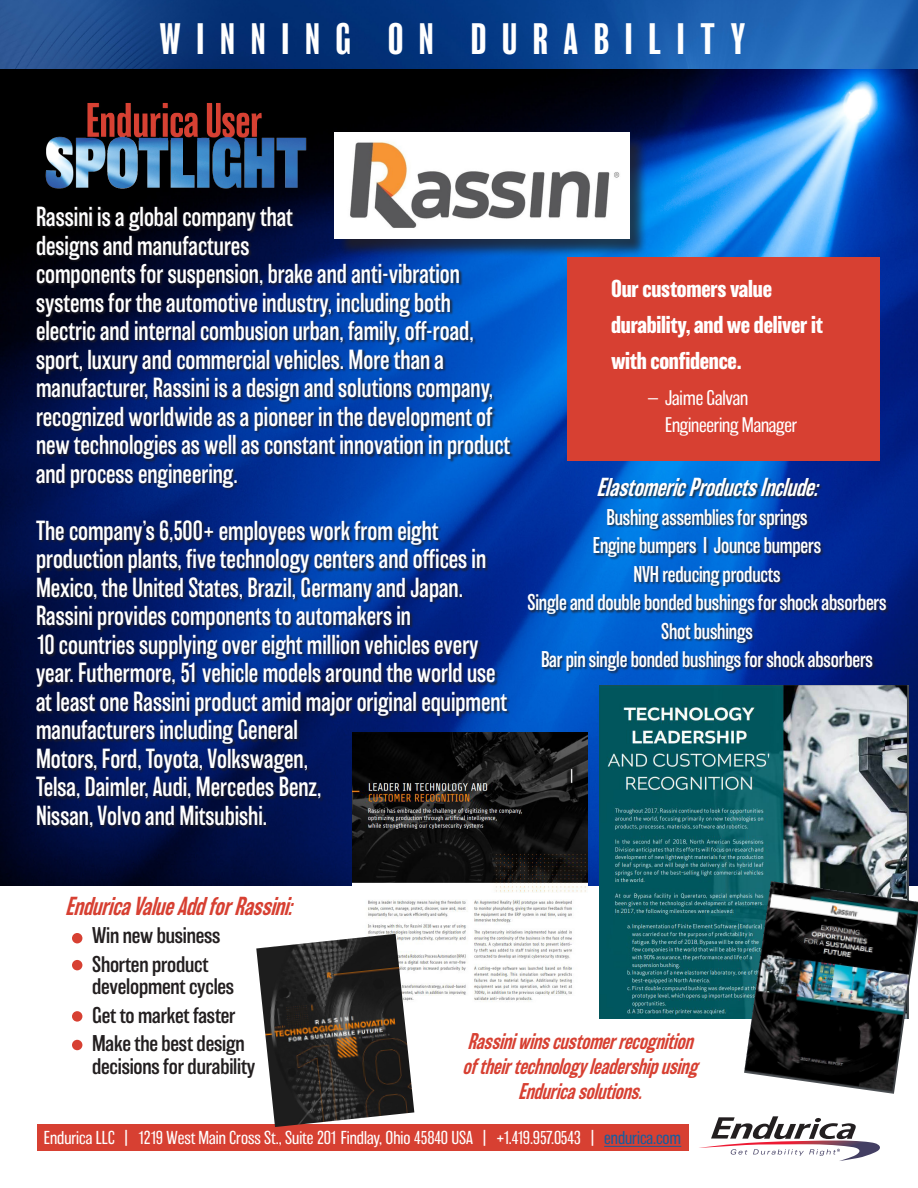
<style>
.page{position:relative;width:918px;height:1188px;background:#fff}
.page>*{position:absolute;margin:0;border:0;box-sizing:border-box;transform-origin:0 0}
.t1{font:condensed 40.5px "Balboa";letter-spacing:.39em;color:#fff}
.t2{font:300 25.5px/28.5px "Balboa";color:#fff;scale:.9 1}
.t3{font:italic 500 24px "Balboa";color:#fff;scale:.85 1}
.t4{font:italic 500 24px "Balboa";color:#d74032;scale:.85 1}
.t5{font:700 22.5px "Balboa";letter-spacing:-.01em;color:#fff}
.t6{font:300 21px "Balboa";letter-spacing:-.01em;color:#fff;scale:.9 1}
.t7{font:300 21px "Balboa";letter-spacing:-.01em;color:#231f20}
.t8{font:italic 500 21px "Balboa";color:#d74032;scale:.85 1}
.t9{font:200 19.5px "Balboa";letter-spacing:-.01em;color:#fff}
.Text{font:200 17.25px "Balboa";color:#fff}
.s1{color:#175d9e}
</style>
<div class="page">
<img style="left:0;top:69px;width:918px;height:817px">
<img style="left:36px;top:69px;width:280px;height:138px">
<img style="left:0;top:0;width:918px;height:69px">
<div style="left:567px;top:257px;width:313px;height:203px;background:#d74032"></div>
<div style="left:528px;top:478px;width:362px;height:196px;background:#231f20;opacity:.75"></div>
<div style="left:72px;top:933px;width:10px;height:10px;background:#d74032;border-radius:50%"></div>
<div style="left:72px;top:960px;width:10px;height:10px;background:#d74032;border-radius:50%"></div>
<div style="left:72px;top:1011px;width:10px;height:11px;background:#d74032;border-radius:50%"></div>
<div style="left:72px;top:1040px;width:10px;height:10px;background:#d74032;border-radius:50%"></div>
<svg style="left:699px;top:1116px;width:181px;height:45px"></svg>
<div style="left:38px;top:1124px;width:651px;height:27px;background:#d74032"></div>
<hr style="left:604px;top:1146px;width:77px;height:1px;background:#175d9e">
<img style="left:352px;top:732px;width:236px;height:270px">
<img style="left:599px;top:685px;width:309px;height:334px">
<img style="left:744px;top:881px;width:174px;height:213px">
<img style="left:256px;top:934px;width:158px;height:193px">
<div style="left:337px;top:135px;width:311px;height:123px;background:#231f20;opacity:.75"></div>
<img style="left:335px;top:133px;width:294px;height:106px">
<div style="left:36px;top:207px;width:477px;height:624px;background:#231f20;opacity:.75"></div>
<p class="t1" style="left:160px;top:18px;width:587px">WINNING ON DURABILITY</p>
<p class="t2" style="left:36px;top:203px;width:287px">Rassini is a global company that</p>
<p class="t2" style="left:36px;top:232px;width:239px">designs and manufactures</p>
<p class="t2" style="left:36px;top:260px;width:473px">components for suspension, brake and anti-vibration</p>
<p class="t2" style="left:36px;top:289px;width:463px">systems for the automotive industry, including both</p>
<p class="t2" style="left:36px;top:317px;width:488px">electric and internal combusion urban, family, off-road,</p>
<p class="t2" style="left:36px;top:346px;width:455px">sport, luxury and commercial vehicles. More than a</p>
<p class="t2" style="left:36px;top:374px;width:509px">manufacturer, Rassini is a design and solutions company,</p>
<p class="t2" style="left:36px;top:403px;width:528px">recognized worldwide as a pioneer in the development of new technologies as well as constant innovation in product and process engineering.</p>
<p class="t2" style="left:36px;top:517px;width:449px">The company’s 6,500+ employees work from eight</p>
<p class="t2" style="left:36px;top:545px;width:502px">production plants, five technology centers and offices in<br>Mexico, the United States, Brazil, Germany and Japan.<br>Rassini provides components to automakers in</p>
<p class="t2" style="left:36px;top:631px;width:493px">10 countries supplying over eight million vehicles every</p>
<p class="t2" style="left:36px;top:659px;width:512px">year. Futhermore, 51 vehicle models around the world use</p>
<p class="t2" style="left:36px;top:688px;width:525px">at least one Rassini product amid major original equipment</p>
<p class="t2" style="left:36px;top:716px;width:319px">manufacturers including General<br>Motors, Ford, Toyota, Volkswagen,<br>Telsa, Daimler, Audi, Mercedes Benz,</p>
<p class="t2" style="left:36px;top:802px;width:258px">Nissan, Volvo and Mitsubishi.</p>
<p class="t5" style="left:611px;top:276px;width:163px">Our customers value</p>
<p class="t5" style="left:611px;top:312px;width:213px">durability, and we deliver it</p>
<p class="t5" style="left:611px;top:348px;width:132px">with confidence.</p>
<p class="t9" style="left:647px;top:387px;width:103px">— Jaime Galvan</p>
<p class="t9" style="left:665px;top:414px;width:134px">Engineering Manager</p>
<p class="t3" style="left:597px;top:474px;width:270px">ElastomericProductsInclude:</p>
<p class="t6" style="left:606px;top:506px;width:225px">Bushing assemblies for springs</p>
<p class="t6" style="left:593px;top:534px;width:255px">Engine bumpers I Jounce bumpers</p>
<p class="t6" style="left:633px;top:563px;width:165px">NVH reducing products</p>
<p class="t6" style="left:528px;top:591px;width:400px">Single and double bonded bushings for shock absorbers</p>
<p class="t6" style="left:661px;top:620px;width:104px">Shot bushings</p>
<p class="t6" style="left:541px;top:648px;width:370px">Bar pin single bonded bushings for shock absorbers</p>
<p class="t4" style="left:65px;top:893px;width:277px">EnduricaValueAddforRassini:</p>
<p class="t7" style="left:92px;top:924px;width:130px">Win new business</p>
<p class="t7" style="left:92px;top:953px;width:118px">Shorten product</p>
<p class="t7" style="left:92px;top:975px;width:144px">development cycles</p>
<p class="t7" style="left:92px;top:1004px;width:145px">Get to market faster</p>
<p class="t7" style="left:92px;top:1032px;width:154px">Make the best design</p>
<p class="t7" style="left:92px;top:1055px;width:165px">decisions for durability</p>
<p class="t8" style="left:467px;top:1029px;width:274px">Rassiniwinscustomerrecognition</p>
<p class="t8" style="left:463px;top:1055px;width:278px">oftheirtechnology leadershipusing</p>
<p class="t8" style="left:518px;top:1080px;width:154px">Enduricasolutions.</p>
<p class="Text" style="left:44px;top:1128px;width:639px">Endurica LLC | 1219 West Main Cross St., Suite 201 Findlay, Ohio 45840 USA | +1.419.957.0543 | <span class="s1">endurica.com</span></p>
</div>
